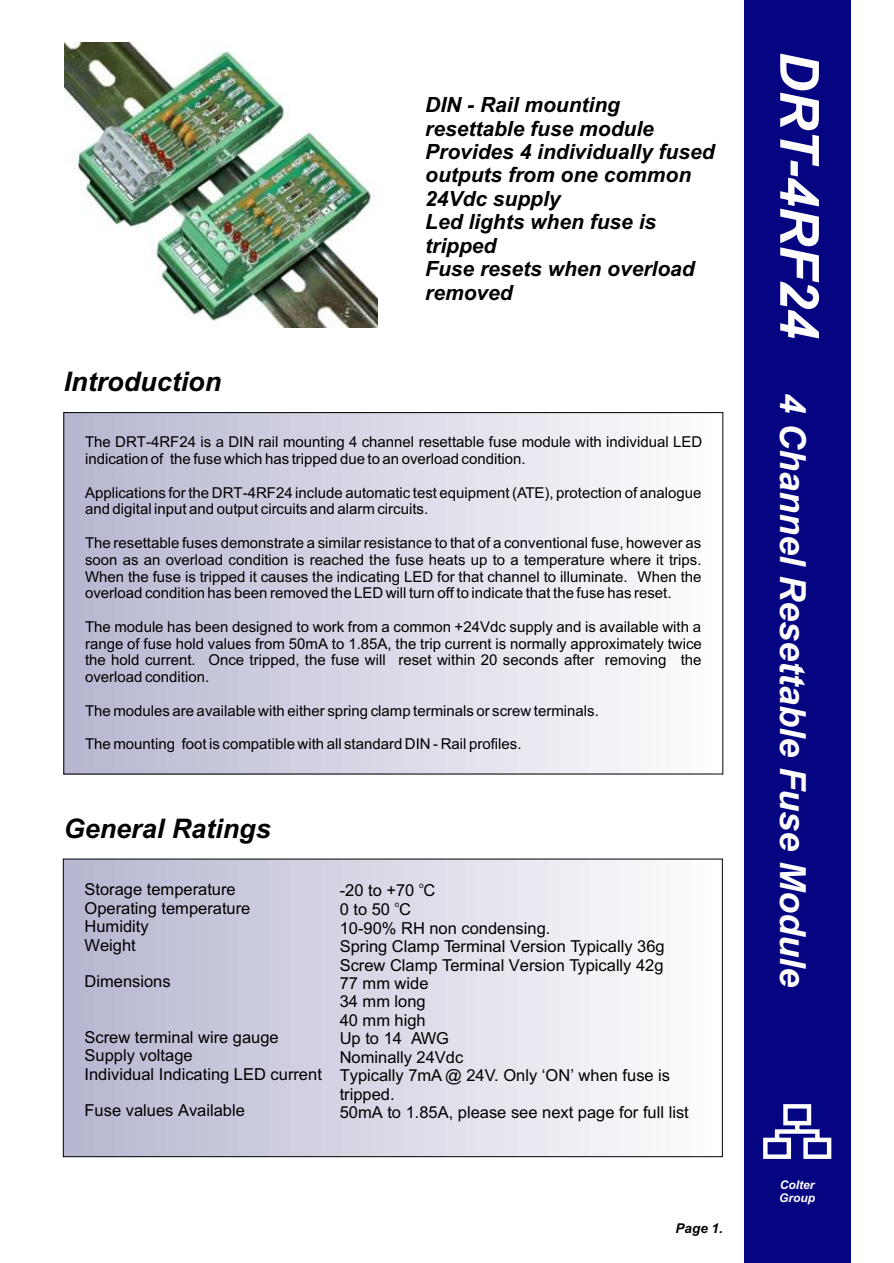
<style>
.page{position:relative;width:894px;height:1263px;background:#fff}
.page>*{position:absolute;margin:0;border:0;box-sizing:border-box;transform-origin:0 0}
.t1{font:italic 700 36px "Arial";color:#fff}
.t2{font:italic 700 27px "Arial";color:#000}
.t3{font:italic 700 21px/23.4px "Arial";color:#000}
.t4{font:16.5px/18.5px "Arial";color:#000}
.t5{font:15px/16.8px "Arial";color:#000}
.t6{font:italic 700 13.5px "Arial";color:#000}
.t7{font:italic 700 12px/13.4px "Arial";color:#fff}
.t8{font:8.25px "Arial";color:#000}
.s1{font-size:54px}
</style>
<div class="page">
<div style="left:744px;top:0;width:106px;height:1263px;background:#050582"></div>
<hr style="left:765px;top:1138px;width:24px;height:4px;background:#fff">
<hr style="left:787px;top:1140px;width:4px;height:17px;background:#fff">
<div style="left:765px;top:1154px;width:24px;height:5px;background:#fff"></div>
<div style="left:763px;top:1140px;width:5px;height:17px;background:#fff"></div>
<hr style="left:806px;top:1138px;width:23px;height:4px;background:#fff">
<hr style="left:827px;top:1140px;width:4px;height:17px;background:#fff">
<div style="left:806px;top:1154px;width:23px;height:5px;background:#fff"></div>
<div style="left:803px;top:1140px;width:5px;height:17px;background:#fff"></div>
<div style="left:785px;top:1104px;width:24px;height:5px;background:#fff"></div>
<hr style="left:807px;top:1106px;width:4px;height:17px;background:#fff">
<hr style="left:785px;top:1121px;width:24px;height:4px;background:#fff">
<div style="left:783px;top:1106px;width:5px;height:17px;background:#fff"></div>
<div style="left:777px;top:1129px;width:40px;height:5px;background:#fff"></div>
<div style="left:815px;top:1132px;width:5px;height:8px;background:#fff"></div>
<svg style="left:775px;top:1123px;width:36px;height:17px"></svg>
<img style="left:64px;top:43px;width:313px;height:285px">
<h2 class="t2" style="left:64px;top:372px;width:159px">Introduction</h2>
<h3 class="t3" style="left:425px;top:95px;width:291px">DIN - Rail mounting resettable fuse module<br>Provides 4 individually fused outputs from one common<br>24Vdc supply<br>Led lights when fuse is tripped<br>Fuse resets when overload removed</h3>
<p class="t5" style="left:85px;top:435px;width:619px">The DRT-4RF24 is a DIN rail mounting 4 channel resettable fuse module with individual LED indication of the fuse which has tripped due to an overload condition.</p>
<p class="t5" style="left:85px;top:485px;width:618px">Applications for the DRT-4RF24 include automatic test equipment (ATE), protection of analogue and digital input and output circuits and alarm circuits.</p>
<p class="t5" style="left:85px;top:536px;width:618px;text-align:justify">The resettable fuses demonstrate a similar resistance to that of a conventional fuse, however as soon as an overload condition is reached the fuse heats up to a temperature where it trips.<br>When the fuse is tripped it causes the indicating LED for that channel to illuminate. When the overload condition has been removed the LED will turn off to indicate that the fuse has reset.</p>
<p class="t5" style="left:85px;top:619px;width:618px;text-align:justify">The module has been designed to work from a common +24Vdc supply and is available with a range of fuse hold values from 50mA to 1.85A, the trip current is normally approximately twice the hold current. Once tripped, the fuse will reset within 20 seconds after removing the overload condition.</p>
<p class="t5" style="left:85px;top:703px;width:515px">The modules are available with either spring clamp terminals or screw terminals.</p>
<p class="t5" style="left:85px;top:737px;width:438px">The mounting foot is compatible with all standard DIN - Rail profiles.</p>
<h2 class="t2" style="left:64px;top:818px;width:208px">General Ratings</h2>
<p class="t4" style="left:85px;top:882px;width:167px">Storage temperature<br>Operating temperature<br>Humidity<br>Weight</p>
<p class="t4" style="left:85px;top:974px;width:88px">Dimensions</p>
<p class="t4" style="left:85px;top:1029px;width:239px">Screw terminal wire gauge<br>Supply voltage<br>Individual Indicating LED current</p>
<p class="t4" style="left:85px;top:1103px;width:162px">Fuse values Available</p>
<p class="t8" style="left:419px;top:882px;width:6px">o</p>
<p class="t4" style="left:340px;top:883px;width:97px">-20 to +70 C</p>
<p class="t8" style="left:395px;top:901px;width:6px">o</p>
<p class="t4" style="left:340px;top:902px;width:351px">0 to 50 C<br>10-90% RH non condensing.<br>Spring Clamp Terminal Version Typically 36g<br>Screw Clamp Terminal Version Typically 42g<br>77 mm wide<br>34 mm long<br>40 mm high<br>Up to 14 AWG<br>Nominally 24Vdc<br>Typically 7mA @ 24V. Only ‘ON’ when fuse is tripped.<br>50mA to 1.85A, please see next page for full list</p>
<p class="t6" style="left:676px;top:1223px;width:49px">Page 1.</p>
<h1 class="t1" style="left:806px;top:51px;width:938px;rotate:90deg"><span class="s1">DRT-4RF24</span> 4 Channel Resettable Fuse Module</h1>
<p class="t7" style="left:779px;top:1179px;width:38px">Colter<br>Group</p>
</div>
